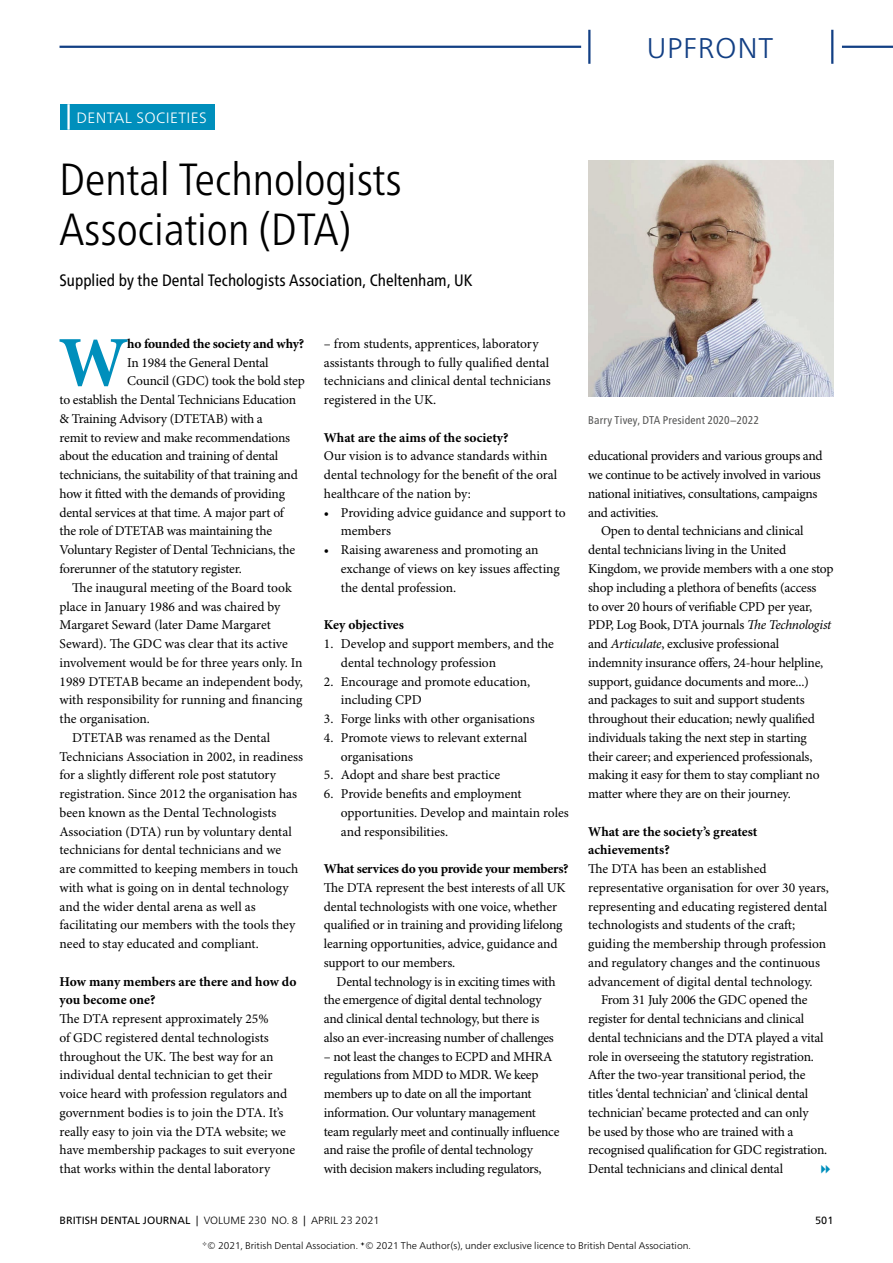
<style>
.page{position:relative;width:893px;height:1263px;background:#fff}
.page>*{position:absolute;margin:0;border:0;box-sizing:border-box;transform-origin:0 0}
.Para_9pt_ragged_drop{font:700 71.25px "Minion Pro";color:#008fbc}
.Title_4_Cnd_Lt_30pt{font:45px/49.5px "Frutiger Neue LT Pro Cn Lt 2";color:#000}
.t1{font:300 28.5px "Frutiger Neue LT Pro";letter-spacing:.025em;color:#123f84}
.Para_Author_3_news_i{font:condensed 16.5px "Frutiger Neue LT Pro";color:#000}
.SuperTitle_2_news{font:300 15px "Frutiger Neue LT Pro";letter-spacing:.025em;color:#fff}
.Para_9pt_ragged{font:13.5px/18.8px "Minion Pro";letter-spacing:-.015em;color:#000}
.Para_9pt_ragged_1st{font:13.5px/18.8px "Minion Pro";letter-spacing:-.01em;color:#000}
.Para_9pt_ragged_1st-2{font:700 13.5px/18.8px "Minion Pro";letter-spacing:-.005em;color:#000}
.Para_9pt_ragged_drop-2{font:700 13.5px "Minion Pro";letter-spacing:-.015em;color:#000}
.Image_Caption_grey{font:condensed 11.25px "Frutiger Neue LT Pro";letter-spacing:.01em;color:#565655}
.t2{font:300 10.5px "Frutiger Neue LT Pro";letter-spacing:.005em;color:#000}
.t3{font:10.5px "Frutiger Neue LT Pro";color:#000}
.t4{font:300 9.75px "Frutiger Neue LT Pro";color:#000}
.s1{font-style:italic}
.s2{font-weight:400}
</style>
<div class="page">
<div style="left:60px;top:104px;width:155px;height:26px;background:#008fbc"></div>
<hr style="left:67px;top:104px;width:3px;height:26px;background:#fff">
<img style="left:588px;top:160px;width:245px;height:236px">
<hr style="left:60px;top:46px;width:521px;height:2px;background:#123f84">
<hr style="left:842px;top:46px;width:51px;height:2px;background:#123f84">
<hr style="left:588px;top:30px;width:2px;height:34px;background:#123f84">
<hr style="left:831px;top:30px;width:2px;height:34px;background:#123f84">
<h3 class="t1" style="left:647px;top:31px;width:128px">UPFRONT</h3>
<p class="SuperTitle_2_news" style="left:77px;top:109px;width:132px">DENTAL SOCI ETI ES</p>
<p class="Title_4_Cnd_Lt_30pt" style="left:60px;top:155px;width:344px">Dental Technologists<br>Association (DTA)</p>
<p class="Para_Author_3_news_i" style="left:60px;top:270px;width:414px">Supplied by the Dental Techologists Association, Cheltenham, UK</p>
<p class="Para_9pt_ragged_drop" style="left:59px;top:320px;width:71px">W</p>
<p class="Para_9pt_ragged_drop-2" style="left:127px;top:336px;width:178px">ho founded the society and why?</p>
<p class="Para_9pt_ragged_1st" style="left:127px;top:354px;width:143px">In 1984 the General Dental</p>
<p class="Para_9pt_ragged_1st" style="left:127px;top:372px;width:179px">Council (GDC) took the bold step</p>
<p class="Para_9pt_ragged_1st" style="left:60px;top:391px;width:238px">to establish the Dental Technicians Education</p>
<p class="Para_9pt_ragged_1st" style="left:60px;top:410px;width:205px">&amp; Training Advisory (DTETAB) with a</p>
<p class="Para_9pt_ragged_1st" style="left:60px;top:429px;width:232px">remit to review and make recommendations</p>
<p class="Para_9pt_ragged_1st" style="left:60px;top:447px;width:220px">about the education and training of dental</p>
<p class="Para_9pt_ragged_1st" style="left:60px;top:466px;width:240px">technicians, the suitability of that training and</p>
<p class="Para_9pt_ragged_1st" style="left:60px;top:485px;width:227px">how it fitted with the demands of providing</p>
<p class="Para_9pt_ragged_1st" style="left:60px;top:504px;width:226px">dental services at that time. A major part of</p>
<p class="Para_9pt_ragged_1st" style="left:60px;top:522px;width:214px">the role of DTETAB was maintaining the</p>
<p class="Para_9pt_ragged_1st" style="left:60px;top:541px;width:237px">Voluntary Register of Dental Technicians, the</p>
<p class="Para_9pt_ragged_1st" style="left:60px;top:560px;width:184px">forerunner of the statutory register.</p>
<p class="Para_9pt_ragged" style="left:60px;top:579px;width:245px;text-indent:13px">The inaugural meeting of the Board took place in January 1986 and was chaired by Margaret Seward (later Dame Margaret Seward). The GDC was clear that its active involvement would be for three years only. In 1989 DTETAB became an independent body, with responsibility for running and financing the organisation.</p>
<p class="Para_9pt_ragged" style="left:60px;top:729px;width:245px;text-indent:13px">DTETAB was renamed as the Dental Technicians Association in 2002, in readiness for a slightly different role post statutory registration. Since 2012 the organisation has been known as the Dental Technologists Association (DTA) run by voluntary dental technicians for dental technicians and we<br>are committed to keeping members in touch with what is going on in dental technology and the wider dental arena as well as facilitating our members with the tools they need to stay educated and compliant.</p>
<p class="Para_9pt_ragged_1st-2" style="left:60px;top:972px;width:238px">How many members are there and how do you become one?</p>
<p class="Para_9pt_ragged_1st" style="left:60px;top:1010px;width:237px">The DTA represent approximately 25%<br>of GDC registered dental technologists throughout the UK. The best way for an individual dental technician to get their voice heard with profession regulators and government bodies is to join the DTA. It’s really easy to join via the DTA website; we have membership packages to suit everyone that works within the dental laboratory</p>
<p class="Para_9pt_ragged_1st" style="left:324px;top:335px;width:228px">– from students, apprentices, laboratory assistants through to fully qualified dental technicians and clinical dental technicians registered in the UK.</p>
<p class="Para_9pt_ragged_1st-2" style="left:324px;top:429px;width:186px">What are the aims of the society?</p>
<p class="Para_9pt_ragged_1st" style="left:324px;top:447px;width:235px">Our vision is to advance standards within dental technology for the benefit of the oral healthcare of the nation by:</p>
<p class="Para_9pt_ragged" style="left:341px;top:504px;width:226px;text-indent:-17px">• Providing advice guidance and support to members</p>
<p class="Para_9pt_ragged" style="left:341px;top:541px;width:221px;text-indent:-17px">• Raising awareness and promoting an exchange of views on key issues affecting the dental profession.</p>
<p class="Para_9pt_ragged_1st-2" style="left:324px;top:616px;width:82px">Key objectives</p>
<p class="Para_9pt_ragged" style="left:341px;top:635px;width:215px;text-indent:-17px">1. Develop and support members, and the dental technology profession</p>
<p class="Para_9pt_ragged" style="left:341px;top:672px;width:191px;text-indent:-17px">2. Encourage and promote education, including CPD</p>
<p class="Para_9pt_ragged" style="left:324px;top:710px;width:212px">3. Forge links with other organisations</p>
<p class="Para_9pt_ragged" style="left:341px;top:729px;width:188px;text-indent:-17px">4. Promote views to relevant external organisations</p>
<p class="Para_9pt_ragged" style="left:324px;top:766px;width:178px">5. Adopt and share best practice</p>
<p class="Para_9pt_ragged" style="left:341px;top:785px;width:229px;text-indent:-17px">6. Provide benefits and employment opportunities. Develop and maintain roles and responsibilities.</p>
<p class="Para_9pt_ragged_1st-2" style="left:324px;top:860px;width:246px">What services do you provide your members?</p>
<p class="Para_9pt_ragged_1st" style="left:324px;top:879px;width:243px">The DTA represent the best interests of all UK dental technologists with one voice, whether qualified or in training and providing lifelong learning opportunities, advice, guidance and support to our members.</p>
<p class="Para_9pt_ragged" style="left:324px;top:972px;width:233px;text-indent:13px">Dental technology is in exciting times with the emergence of digital dental technology and clinical dental technology, but there is also an ever-increasing number of challenges</p>
<p class="Para_9pt_ragged" style="left:324px;top:1047px;width:237px">– not least the changes to ECPD and MHRA regulations from MDD to MDR. We keep members up to date on all the important information. Our voluntary management team regularly meet and continually influence and raise the profile of dental technology with decision makers including regulators,</p>
<p class="Image_Caption_grey" style="left:588px;top:414px;width:172px">Barry Tivey, DTA President 2020−2022</p>
<p class="Para_9pt_ragged" style="left:588px;top:447px;width:236px">educational providers and various groups and we continue to be actively involved in various national initiatives, consultations, campaigns and activities.</p>
<p class="Para_9pt_ragged" style="left:588px;top:522px;width:247px;text-indent:13px">Open to dental technicians and clinical dental technicians living in the United Kingdom, we provide members with a one stop shop including a plethora of benefits (access<br>to over 20 hours of verifiable CPD per year, PDP, Log Book, DTA journals <span class="s1">The Technologist </span>and <span class="s1">Articulate</span>, exclusive professional indemnity insurance offers, 24-hour helpline, support, guidance documents and more...)<br>and packages to suit and support students throughout their education; newly qualified individuals taking the next step in starting their career; and experienced professionals, making it easy for them to stay compliant no matter where they are on their journey.</p>
<p class="Para_9pt_ragged_1st-2" style="left:588px;top:822px;width:171px">What are the society’s greatest achievements?</p>
<p class="Para_9pt_ragged_1st" style="left:588px;top:860px;width:242px">The DTA has been an established representative organisation for over 30 years, representing and educating registered dental technologists and students of the craft; guiding the membership through profession and regulatory changes and the continuous advancement of digital dental technology.</p>
<p class="Para_9pt_ragged" style="left:588px;top:991px;width:241px;text-indent:13px">From 31 July 2006 the GDC opened the register for dental technicians and clinical dental technicians and the DTA played a vital role in overseeing the statutory registration.<br>After the two-year transitional period, the titles ‘dental technician’ and ‘clinical dental technician’ became protected and can only<br>be used by those who are trained with a recognised qualification for GDC registration.<br>Dental technicians and clinical dental</p>
<p class="t2" style="left:60px;top:1214px;width:321px"><span class="s2">BRITISH DENTAL JOURNAL |</span> VOLUME 230 NO. 8 <span class="s2">|</span> April 23 2021</p>
<p class="t3" style="left:815px;top:1214px;width:20px">501</p>
<p class="t4" style="left:207px;top:1240px;width:485px">© 2021, British Dental Association. © 2021 The Author(s), under exclusive licence to British Dental Association.</p>
</div>
